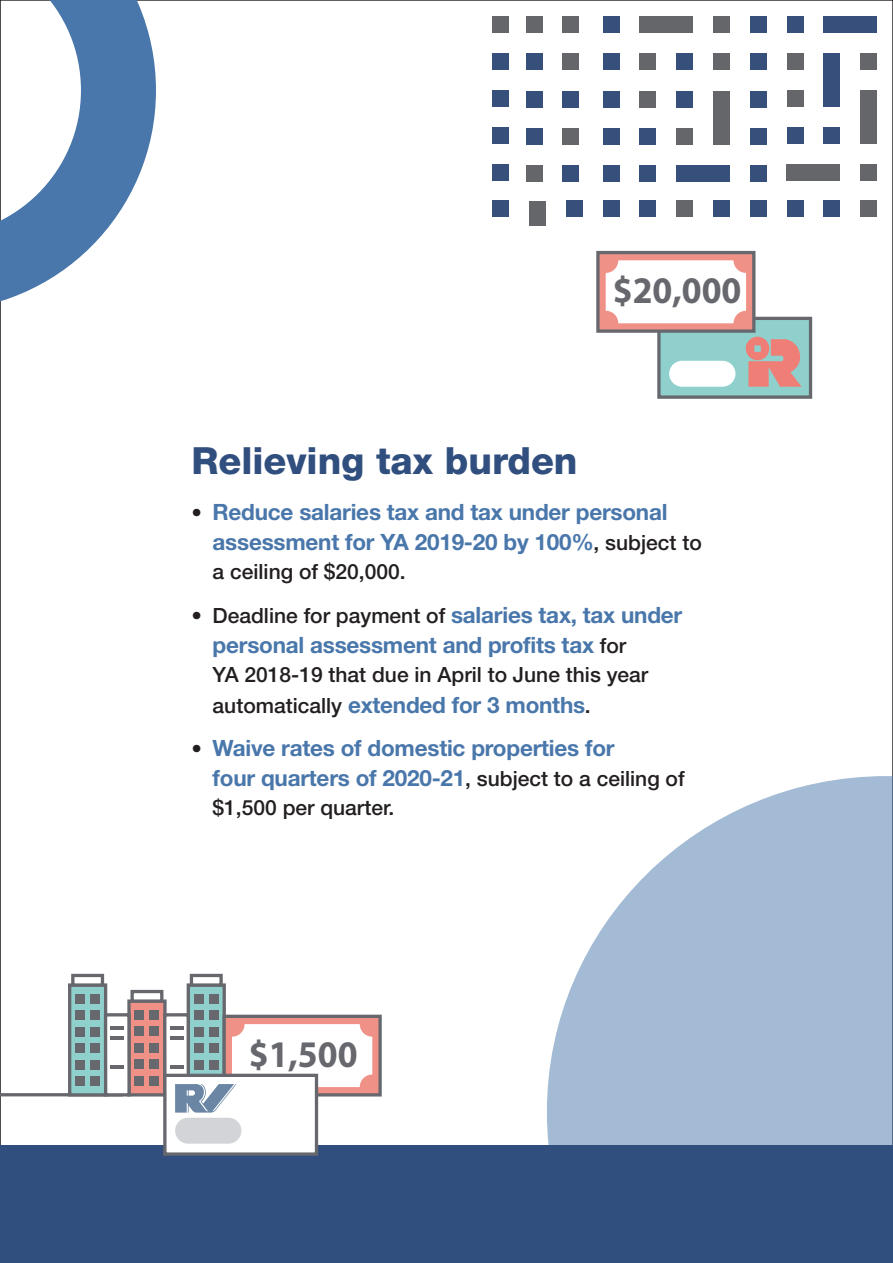
<style>
.page{position:relative;width:893px;height:1263px;background:#fff}
.page>*{position:absolute;margin:0;border:0;box-sizing:border-box;transform-origin:0 0}
.t1{font:700 37.65px "Myriad Pro";color:#67686d;scale:.95 1}
.t2{font:800 37.5px "Helvetica Neue LT Std";color:#304e7e}
.t3{font:700 22.5px/30px "Helvetica Neue LT Std";letter-spacing:-.01em;color:#4977ab}
.t4{font:500 21px "Helvetica Neue LT Std";color:#231f20}
.s1{font-weight:500;font-size:21px;color:#231f20}
.s2{font-weight:700;font-size:22.5px;color:#4977ab}
</style>
<div class="page">
<div style="left:824px;top:17px;width:53px;height:16px;background:#374f7b"></div>
<div style="left:824px;top:54px;width:16px;height:53px;background:#374f7b"></div>
<div style="left:860px;top:54px;width:17px;height:16px;background:#656669"></div>
<div style="left:824px;top:127px;width:16px;height:16px;background:#374f7b"></div>
<div style="left:860px;top:90px;width:17px;height:53px;background:#656669"></div>
<div style="left:787px;top:164px;width:53px;height:16px;background:#656669"></div>
<div style="left:860px;top:164px;width:17px;height:16px;background:#656669"></div>
<div style="left:824px;top:201px;width:16px;height:16px;background:#374f7b"></div>
<div style="left:860px;top:201px;width:17px;height:16px;background:#656669"></div>
<div style="left:492px;top:17px;width:17px;height:16px;background:#656669"></div>
<div style="left:787px;top:17px;width:16px;height:16px;background:#374f7b"></div>
<div style="left:492px;top:54px;width:17px;height:16px;background:#374f7b"></div>
<div style="left:787px;top:54px;width:16px;height:16px;background:#656669"></div>
<div style="left:492px;top:90px;width:17px;height:17px;background:#374f7b"></div>
<div style="left:787px;top:90px;width:16px;height:17px;background:#656669"></div>
<div style="left:492px;top:127px;width:17px;height:16px;background:#374f7b"></div>
<div style="left:787px;top:127px;width:16px;height:16px;background:#374f7b"></div>
<div style="left:492px;top:164px;width:17px;height:16px;background:#374f7b"></div>
<div style="left:492px;top:201px;width:17px;height:16px;background:#374f7b"></div>
<div style="left:566px;top:201px;width:16px;height:16px;background:#374f7b"></div>
<div style="left:603px;top:201px;width:16px;height:16px;background:#374f7b"></div>
<div style="left:640px;top:201px;width:16px;height:16px;background:#374f7b"></div>
<div style="left:676px;top:201px;width:17px;height:16px;background:#656669"></div>
<div style="left:713px;top:201px;width:17px;height:16px;background:#374f7b"></div>
<div style="left:750px;top:201px;width:16px;height:16px;background:#374f7b"></div>
<div style="left:787px;top:201px;width:16px;height:16px;background:#374f7b"></div>
<div style="left:529px;top:201px;width:17px;height:24px;background:#656669"></div>
<div style="left:526px;top:17px;width:16px;height:16px;background:#656669"></div>
<div style="left:563px;top:17px;width:16px;height:16px;background:#656669"></div>
<div style="left:526px;top:54px;width:16px;height:16px;background:#374f7b"></div>
<div style="left:563px;top:54px;width:16px;height:16px;background:#656669"></div>
<div style="left:603px;top:17px;width:16px;height:16px;background:#374f7b"></div>
<div style="left:640px;top:17px;width:53px;height:16px;background:#656669"></div>
<div style="left:713px;top:17px;width:17px;height:16px;background:#656669"></div>
<div style="left:750px;top:17px;width:16px;height:16px;background:#374f7b"></div>
<div style="left:603px;top:54px;width:16px;height:16px;background:#374f7b"></div>
<div style="left:640px;top:54px;width:16px;height:16px;background:#656669"></div>
<div style="left:676px;top:54px;width:17px;height:16px;background:#374f7b"></div>
<div style="left:713px;top:54px;width:17px;height:16px;background:#656669"></div>
<div style="left:750px;top:54px;width:16px;height:16px;background:#374f7b"></div>
<div style="left:526px;top:91px;width:16px;height:17px;background:#374f7b"></div>
<div style="left:563px;top:91px;width:16px;height:17px;background:#374f7b"></div>
<div style="left:526px;top:128px;width:16px;height:17px;background:#374f7b"></div>
<div style="left:563px;top:128px;width:16px;height:17px;background:#656669"></div>
<div style="left:526px;top:165px;width:16px;height:16px;background:#656669"></div>
<div style="left:603px;top:91px;width:16px;height:17px;background:#374f7b"></div>
<div style="left:640px;top:91px;width:16px;height:17px;background:#656669"></div>
<div style="left:676px;top:91px;width:17px;height:17px;background:#374f7b"></div>
<div style="left:750px;top:91px;width:16px;height:17px;background:#374f7b"></div>
<div style="left:603px;top:128px;width:16px;height:17px;background:#374f7b"></div>
<div style="left:640px;top:128px;width:16px;height:17px;background:#374f7b"></div>
<div style="left:676px;top:128px;width:17px;height:17px;background:#656669"></div>
<div style="left:713px;top:91px;width:17px;height:54px;background:#656669"></div>
<div style="left:750px;top:128px;width:16px;height:17px;background:#374f7b"></div>
<div style="left:603px;top:165px;width:16px;height:16px;background:#374f7b"></div>
<div style="left:563px;top:165px;width:16px;height:16px;background:#374f7b"></div>
<div style="left:640px;top:165px;width:16px;height:16px;background:#374f7b"></div>
<div style="left:676px;top:165px;width:54px;height:16px;background:#374f7b"></div>
<div style="left:750px;top:165px;width:16px;height:16px;background:#374f7b"></div>
<div style="left:657px;top:317px;width:155px;height:82px;background:#8fd0cc;border:3px solid #67686d"></div>
<svg style="left:746px;top:337px;width:55px;height:50px"></svg>
<div style="left:669px;top:361px;width:66px;height:26px;background:#fff;border-radius:13px"></div>
<div style="left:596px;top:251px;width:159px;height:82px;background:#f09188;border:3px solid #67686d"></div>
<div style="left:606px;top:260px;width:140px;height:63px;background:#fff;border-radius:13px"></div>
<svg style="left:0;top:0;width:156px;height:311px"></svg>
<svg style="left:547px;top:776px;width:346px;height:369px;fill:#a4bbd5"></svg>
<div style="left:0;top:1145px;width:893px;height:118px;background:#304e7e"></div>
<hr style="left:0;top:1093px;width:123px;height:3px;background:#67686d">
<div style="left:68px;top:983px;width:39px;height:113px;background:#8fd0cc;border:3px solid #67686d"></div>
<div style="left:71px;top:974px;width:33px;height:13px;background:#fff;border:3px solid #67686d"></div>
<div style="left:76px;top:994px;width:9px;height:10px;background:#67686d"></div>
<div style="left:91px;top:994px;width:9px;height:10px;background:#67686d"></div>
<div style="left:76px;top:1011px;width:9px;height:9px;background:#67686d"></div>
<div style="left:91px;top:1011px;width:9px;height:9px;background:#67686d"></div>
<div style="left:76px;top:1027px;width:9px;height:9px;background:#67686d"></div>
<div style="left:91px;top:1027px;width:9px;height:9px;background:#67686d"></div>
<div style="left:76px;top:1043px;width:9px;height:10px;background:#67686d"></div>
<div style="left:91px;top:1043px;width:9px;height:10px;background:#67686d"></div>
<div style="left:76px;top:1060px;width:9px;height:9px;background:#67686d"></div>
<div style="left:91px;top:1060px;width:9px;height:9px;background:#67686d"></div>
<div style="left:76px;top:1076px;width:9px;height:9px;background:#67686d"></div>
<div style="left:91px;top:1076px;width:9px;height:9px;background:#67686d"></div>
<div style="left:187px;top:983px;width:39px;height:113px;background:#8fd0cc;border:3px solid #67686d"></div>
<div style="left:190px;top:974px;width:33px;height:13px;background:#fff;border:3px solid #67686d"></div>
<div style="left:194px;top:994px;width:9px;height:10px;background:#67686d"></div>
<div style="left:209px;top:994px;width:9px;height:10px;background:#67686d"></div>
<div style="left:194px;top:1011px;width:9px;height:9px;background:#67686d"></div>
<div style="left:209px;top:1011px;width:9px;height:9px;background:#67686d"></div>
<div style="left:194px;top:1027px;width:9px;height:9px;background:#67686d"></div>
<div style="left:209px;top:1027px;width:9px;height:9px;background:#67686d"></div>
<div style="left:194px;top:1043px;width:9px;height:10px;background:#67686d"></div>
<div style="left:209px;top:1043px;width:9px;height:10px;background:#67686d"></div>
<div style="left:194px;top:1060px;width:9px;height:9px;background:#67686d"></div>
<div style="left:209px;top:1060px;width:9px;height:9px;background:#67686d"></div>
<div style="left:127px;top:999px;width:40px;height:97px;background:#f09188;border:3px solid #67686d"></div>
<div style="left:130px;top:990px;width:33px;height:13px;background:#fff;border:3px solid #67686d"></div>
<div style="left:135px;top:1010px;width:9px;height:9px;background:#67686d"></div>
<div style="left:150px;top:1010px;width:9px;height:9px;background:#67686d"></div>
<div style="left:135px;top:1027px;width:9px;height:9px;background:#67686d"></div>
<div style="left:150px;top:1027px;width:9px;height:9px;background:#67686d"></div>
<div style="left:135px;top:1043px;width:9px;height:9px;background:#67686d"></div>
<div style="left:150px;top:1043px;width:9px;height:9px;background:#67686d"></div>
<div style="left:135px;top:1060px;width:9px;height:9px;background:#67686d"></div>
<div style="left:150px;top:1060px;width:9px;height:9px;background:#67686d"></div>
<div style="left:135px;top:1076px;width:9px;height:9px;background:#67686d"></div>
<div style="left:150px;top:1076px;width:9px;height:9px;background:#67686d"></div>
<div style="left:104px;top:1013px;width:27px;height:83px;border:3px solid #67686d"></div>
<hr style="left:111px;top:1026px;width:13px;height:4px;background:#67686d">
<hr style="left:111px;top:1036px;width:13px;height:4px;background:#67686d">
<hr style="left:111px;top:1065px;width:13px;height:4px;background:#67686d">
<div style="left:163px;top:1013px;width:27px;height:83px;border:3px solid #67686d"></div>
<hr style="left:170px;top:1026px;width:13px;height:4px;background:#67686d">
<hr style="left:170px;top:1036px;width:13px;height:4px;background:#67686d">
<hr style="left:170px;top:1065px;width:13px;height:4px;background:#67686d">
<div style="left:223px;top:1015px;width:159px;height:81px;background:#f09188;border:3px solid #67686d"></div>
<div style="left:232px;top:1024px;width:140px;height:63px;background:#fff;border-radius:13px"></div>
<div style="left:163px;top:1074px;width:155px;height:82px;background:#fff;border:3px solid #67686d"></div>
<div style="left:175px;top:1118px;width:66px;height:26px;background:#d2d4d7;border-radius:13px"></div>
<svg style="left:175px;top:1084px;width:61px;height:29px"></svg>
<p class="t1" style="left:613px;top:266px;width:137px">$20,000</p>
<h1 class="t2" style="left:191px;top:438px;width:388px">Relieving tax burden</h1>
<p class="t3" style="left:213px;top:497px;width:491px;text-indent:-21px"><span class="s1">•</span> Reduce salaries tax and tax under personal assessment for YA 2019-20 by 100%<span class="s1">, subject to</span></p>
<p class="t4" style="left:213px;top:559px;width:195px">a ceiling of $20,000.</p>
<p class="t4" style="left:191px;top:603px;width:492px">• Deadline for payment of <span class="s2">salaries tax, tax under</span></p>
<p class="t3" style="left:213px;top:630px;width:415px">personal assessment and profits tax <span class="s1">for</span></p>
<p class="t4" style="left:213px;top:662px;width:437px">YA 2018-19 that due in April to June this year</p>
<p class="t3" style="left:213px;top:690px;width:380px"><span class="s1">automatically</span> extended for 3 months<span class="s1">.</span></p>
<p class="t3" style="left:191px;top:732px;width:425px"><span class="s1">•</span> Waive rates of domestic properties for</p>
<p class="t3" style="left:213px;top:762px;width:474px">four quarters of 2020-21<span class="s1">, subject to a ceiling of</span></p>
<p class="t4" style="left:213px;top:795px;width:183px">$1,500 per quarter.</p>
<p class="t1" style="left:249px;top:1029px;width:116px">$1,500</p>
</div>
